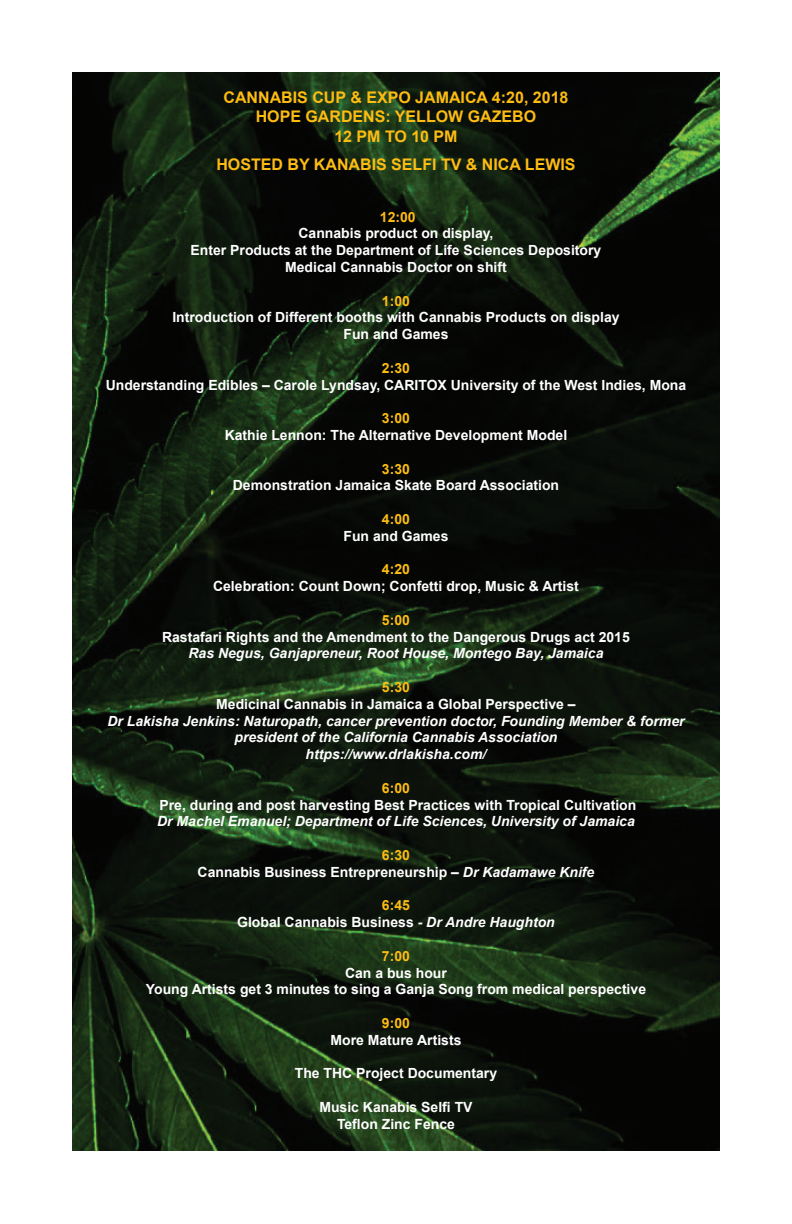
<style>
.page{position:relative;width:792px;height:1224px;background:#fff}
.page>*{position:absolute;margin:0;border:0;box-sizing:border-box;transform-origin:0 0}
.t1{font:700 16px "Arial";color:#fdbc12}
.t2{font:700 14px "Arial";color:#fff}
.t3{font:italic 700 14px/16.8px "Arial";color:#fff;text-align:center}
.t4{font:700 14px "Arial";color:#fdbc12}
.s1{font-style:italic}
</style>
<div class="page">
<img style="left:72px;top:72px;width:648px;height:1079px">
<p class="t1" style="left:224px;top:87px;width:346px">CANNABIS CUP &amp; EXPO JAMAICA 4:20, 2018</p>
<p class="t1" style="left:256px;top:106px;width:282px">HOPE GARDENS: YELLOW GAZEBO</p>
<p class="t1" style="left:334px;top:125px;width:125px">12 PM TO 10 PM</p>
<p class="t1" style="left:216px;top:154px;width:361px">HOSTED BY KANABIS SELFI TV &amp; NICA LEWIS</p>
<p class="t4" style="left:380px;top:207px;width:37px">12:00</p>
<p class="t2" style="left:299px;top:224px;width:196px">Cannabis product on display,</p>
<p class="t2" style="left:191px;top:241px;width:412px">Enter Products at the Department of Life Sciences Depository</p>
<p class="t2" style="left:285px;top:258px;width:223px">Medical Cannabis Doctor on shift</p>
<p class="t4" style="left:382px;top:291px;width:30px">1:00</p>
<p class="t2" style="left:172px;top:308px;width:449px">Introduction of Different booths with Cannabis Products on display</p>
<p class="t2" style="left:343px;top:325px;width:107px">Fun and Games</p>
<p class="t4" style="left:382px;top:359px;width:30px">2:30</p>
<p class="t2" style="left:106px;top:375px;width:582px">Understanding Edibles – Carole Lyndsay, CARITOX University of the West Indies, Mona</p>
<p class="t4" style="left:382px;top:409px;width:30px">3:00</p>
<p class="t2" style="left:225px;top:426px;width:344px">Kathie Lennon: The Alternative Development Model</p>
<p class="t4" style="left:382px;top:459px;width:30px">3:30</p>
<p class="t2" style="left:233px;top:476px;width:328px">Demonstration Jamaica Skate Board Association</p>
<p class="t4" style="left:382px;top:510px;width:30px">4:00</p>
<p class="t2" style="left:343px;top:527px;width:107px">Fun and Games</p>
<p class="t4" style="left:382px;top:560px;width:30px">4:20</p>
<p class="t2" style="left:213px;top:577px;width:367px">Celebration: Count Down; Confetti drop, Music &amp; Artist</p>
<p class="t4" style="left:382px;top:611px;width:30px">5:00</p>
<p class="t2" style="left:162px;top:627px;width:469px">Rastafari Rights and the Amendment to the Dangerous Drugs act 2015</p>
<p class="t3" style="left:189px;top:646px;width:416px">Ras Negus, Ganjapreneur, Root House, Montego Bay, Jamaica</p>
<p class="t4" style="left:382px;top:678px;width:30px">5:30</p>
<p class="t2" style="left:216px;top:695px;width:361px">Medicinal Cannabis in Jamaica a Global Perspective –</p>
<p class="t3" style="left:107px;top:713px;width:579px">Dr Lakisha Jenkins: Naturopath, cancer prevention doctor, Founding Member &amp; former president of the California Cannabis Association</p>
<p class="t3" style="left:306px;top:746px;width:182px">https://www.drlakisha.com/</p>
<p class="t4" style="left:382px;top:779px;width:30px">6:00</p>
<p class="t2" style="left:160px;top:795px;width:478px">Pre, during and post harvesting Best Practices with Tropical Cultivation</p>
<p class="t3" style="left:157px;top:814px;width:479px">Dr Machel Emanuel; Department of Life Sciences, University of Jamaica</p>
<p class="t4" style="left:382px;top:846px;width:30px">6:30</p>
<p class="t2" style="left:198px;top:863px;width:398px">Cannabis Business Entrepreneurship – <span class="s1">Dr Kadamawe Knife</span></p>
<p class="t4" style="left:382px;top:896px;width:30px">6:45</p>
<p class="t2" style="left:237px;top:913px;width:319px">Global Cannabis Business - <span class="s1">Dr Andre Haughton</span></p>
<p class="t4" style="left:382px;top:947px;width:30px">7:00</p>
<p class="t2" style="left:345px;top:963px;width:103px">Can a bus hour</p>
<p class="t2" style="left:146px;top:980px;width:502px">Young Artists get 3 minutes to sing a Ganja Song from medical perspective</p>
<p class="t4" style="left:382px;top:1014px;width:30px">9:00</p>
<p class="t2" style="left:331px;top:1031px;width:132px">More Mature Artists</p>
<p class="t2" style="left:295px;top:1064px;width:204px">The THC Project Documentary</p>
<p class="t2" style="left:319px;top:1098px;width:155px">Music Kanabis Selfi TV</p>
<p class="t2" style="left:337px;top:1115px;width:119px">Teflon Zinc Fence</p>
</div>
